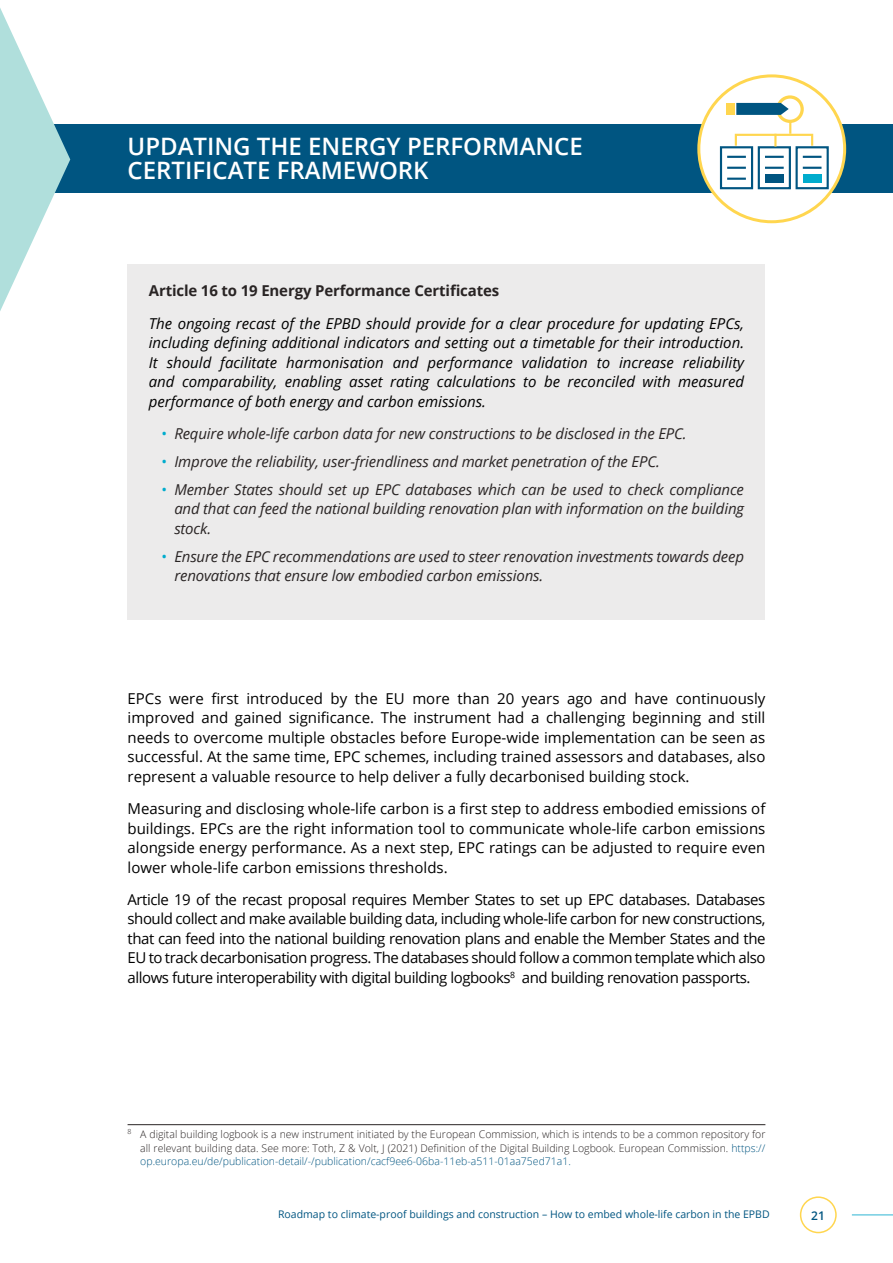
<style>
.page{position:relative;width:893px;height:1263px;background:#fff}
.page>*{position:absolute;margin:0;border:0;box-sizing:border-box;transform-origin:0 0}
.t1{font:600 24px/24px "Open Sans";color:#fff}
.t2{font:15px/19.5px "Open Sans";color:#000;text-align:justify}
.t3{font:italic 15px/19.5px "Open Sans";letter-spacing:-.01em;color:#292424;text-align:justify}
.t4{font:italic 15px/19.5px "Open Sans";color:#000;text-align:justify}
.t5{font:700 15px "Open Sans";letter-spacing:-.01em;color:#292424}
.t6{font:600 12px "Open Sans";color:#005581}
.t7{font:300 10.5px/13.5px "Open Sans";color:#292424;text-align:justify}
.t8{font:10.5px "Open Sans";color:#005581}
.s1{font-style:normal;color:#00accd}
.s2{color:#005581}
</style>
<div class="page">
<hr style="left:852px;top:1214px;width:41px;height:1px;background:#74cee2">
<div style="left:800px;top:1196px;width:37px;height:37px;border:2px solid #ffd64f;border-radius:50%"></div>
<div style="left:128px;top:264px;width:637px;height:355px;background:#ecebeb"></div>
<div style="left:0;top:124px;width:893px;height:68px;background:#005581"></div>
<div style="left:699px;top:76px;width:146px;height:146px;background:#fff;border-radius:50%"></div>
<div style="left:697px;top:74px;width:149px;height:149px;border:3px solid #ffd64f;border-radius:50%"></div>
<hr style="left:128px;top:1124px;width:637px;height:1px;background:#292424">
<svg style="left:778px;top:97px;width:24px;height:24px"></svg>
<div style="left:776px;top:95px;width:28px;height:28px;border:3px solid #ffd64f;border-radius:50%"></div>
<svg style="left:736px;top:103px;width:53px;height:12px"></svg>
<div style="left:726px;top:103px;width:8px;height:12px;background:#ffd64f"></div>
<div style="left:720px;top:146px;width:33px;height:43px;border:2px solid #005581"></div>
<svg style="left:727px;top:156px;width:19px;height:2px"></svg>
<svg style="left:727px;top:167px;width:19px;height:2px"></svg>
<svg style="left:727px;top:178px;width:19px;height:2px"></svg>
<div style="left:758px;top:146px;width:33px;height:43px;border:2px solid #005581"></div>
<svg style="left:765px;top:156px;width:19px;height:2px"></svg>
<svg style="left:765px;top:167px;width:19px;height:2px"></svg>
<div style="left:765px;top:175px;width:18px;height:8px;background:#005581"></div>
<div style="left:795px;top:146px;width:34px;height:43px;border:2px solid #005581"></div>
<svg style="left:803px;top:156px;width:18px;height:2px"></svg>
<svg style="left:803px;top:167px;width:18px;height:2px"></svg>
<div style="left:803px;top:175px;width:18px;height:8px;background:#00accd"></div>
<div style="left:735px;top:134px;width:78px;height:13px;border:2px solid #ffd64f"></div>
<svg style="left:789px;top:121px;width:2px;height:13px"></svg>
<svg style="left:774px;top:134px;width:2px;height:12px"></svg>
<svg style="left:0;top:8px;width:70px;height:303px"></svg>
<h1 class="t1" style="left:128px;top:134px;width:457px">UPDATING THE ENERGY PERFORMANCE<br>CERTIFICATE FRAMEWORK</h1>
<p class="t5" style="left:149px;top:280px;width:352px">Article 16 to 19 Energy Performance Certificates</p>
<p class="t4" style="left:149px;top:313px;width:597px">The ongoing recast of the EPBD should provide for a clear procedure for updating EPCs, including defining additional indicators and setting out a timetable for their introduction.<br>It should facilitate harmonisation and performance validation to increase reliability and comparability, enabling asset rating calculations to be reconciled with measured performance of both energy and carbon emissions.</p>
<p class="t3" style="left:162px;top:423px;width:527px"><span class="s1">•</span> Require whole-life carbon data for new constructions to be disclosed in the EPC.</p>
<p class="t3" style="left:162px;top:451px;width:500px"><span class="s1">•</span> Improve the reliability, user-friendliness and market penetration of the EPC.</p>
<p class="t3" style="left:174px;top:479px;width:571px;text-indent:-13px"><span class="s1">•</span> Member States should set up EPC databases which can be used to check compliance and that can feed the national building renovation plan with information on the building stock.</p>
<p class="t3" style="left:174px;top:546px;width:571px;text-indent:-13px"><span class="s1">•</span> Ensure the EPC recommendations are used to steer renovation investments towards deep renovations that ensure low embodied carbon emissions.</p>
<p class="t2" style="left:128px;top:688px;width:639px">EPCs were first introduced by the EU more than 20 years ago and have continuously improved and gained significance. The instrument had a challenging beginning and still needs to overcome multiple obstacles before Europe-wide implementation can be seen as successful. At the same time, EPC schemes, including trained assessors and databases, also represent a valuable resource to help deliver a fully decarbonised building stock.</p>
<p class="t2" style="left:128px;top:798px;width:639px">Measuring and disclosing whole-life carbon is a first step to address embodied emissions of buildings. EPCs are the right information tool to communicate whole-life carbon emissions alongside energy performance. As a next step, EPC ratings can be adjusted to require even lower whole-life carbon emissions thresholds.</p>
<p class="t2" style="left:128px;top:889px;width:639px">Article 19 of the recast proposal requires Member States to set up EPC databases. Databases should collect and make available building data, including whole-life carbon for new constructions, that can feed into the national building renovation plans and enable the Member States and the EU to track decarbonisation progress. The databases should follow a common template which also allows future interoperability with digital building logbooks<sup>8</sup> and building renovation passports.</p>
<p class="t7" style="left:140px;top:1127px;width:627px;text-indent:-13px"><sup>8</sup> A digital building logbook is a new instrument initiated by the European Commission, which is intends to be a common repository for all relevant building data. See more: Toth, Z &amp; Volt, J (2021) Definition of the Digital Building Logbook. European Commission. <span class="s2">https:// op.europa.eu/de/publication-detail/-/publication/cacf9ee6-06ba-11eb-a511-01aa75ed71a1.</span></p>
<p class="t8" style="left:278px;top:1207px;width:493px">Roadmap to climate-proof buildings and construction – How to embed whole-life carbon in the EPBD</p>
<p class="t6" style="left:811px;top:1207px;width:15px">21</p>
</div>
